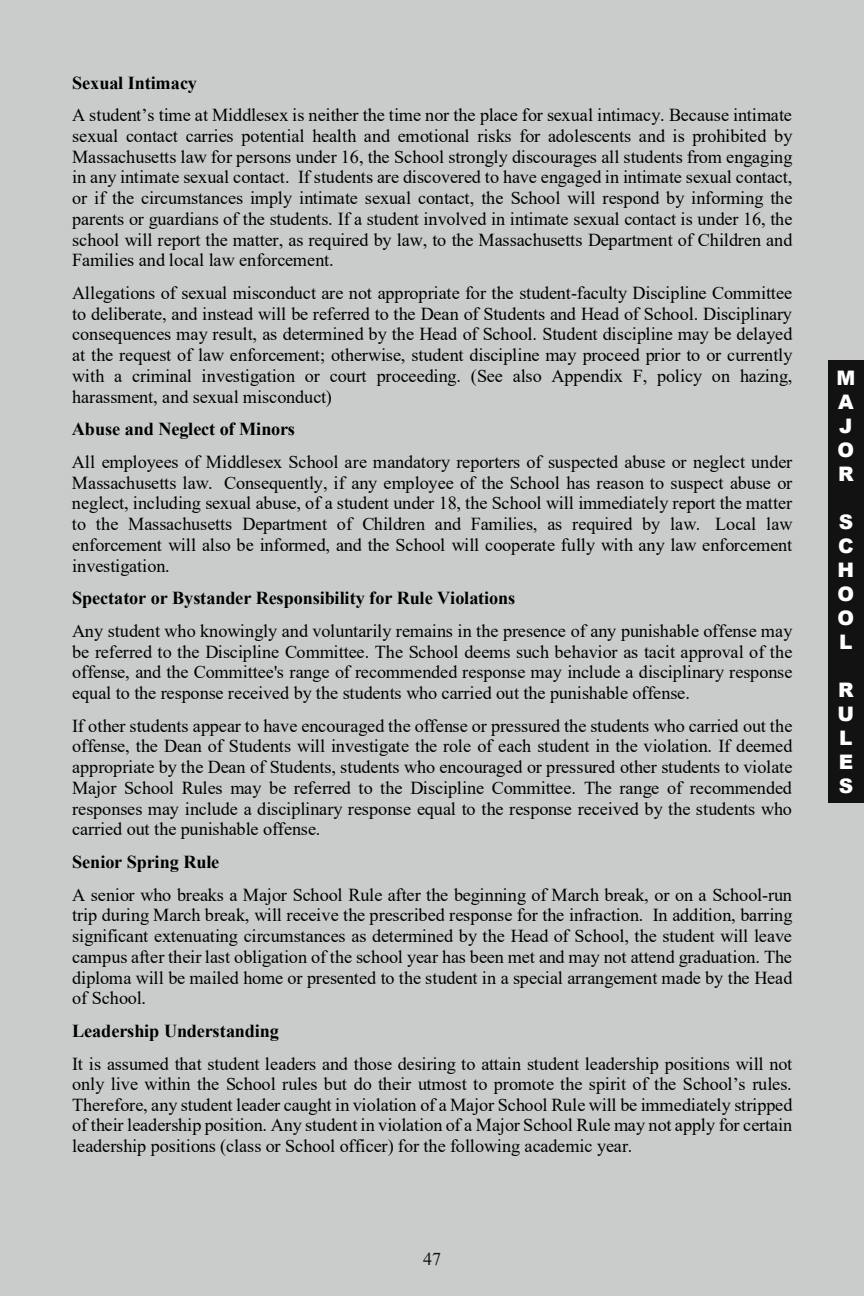
<style>
.page{position:relative;width:864px;height:1296px;background:#c9cccb}
.page>*{position:absolute;margin:0;border:0;box-sizing:border-box;transform-origin:0 0}
.t1{font:22px "Times New Roman";color:#000}
.t2{font:900 20px/24px "Arial";color:#fff;text-align:justify}
.t3{font:18.2px/20.8px "Times New Roman";color:#000;text-align:justify}
.t4{font:700 18.2px "Times New Roman";letter-spacing:-.005em;color:#000}
.t5{font:18px "Times New Roman";color:#121212}
</style>
<div class="page">
<div style="left:828px;top:360px;width:36px;height:443px;background:#121212"></div>
<p class="t4" style="left:72px;top:70px;width:126px">Sexual Intimacy</p>
<p class="t3" style="left:72px;top:104px;width:722px">A student’s time at Middlesex is neither the time nor the place for sexual intimacy. Because intimate sexual contact carries potential health and emotional risks for adolescents and is prohibited by Massachusetts law for persons under 16, the School strongly discourages all students from engaging in any intimate sexual contact. If students are discovered to have engaged in intimate sexual contact, or if the circumstances imply intimate sexual contact, the School will respond by informing the parents or guardians of the students. If a student involved in intimate sexual contact is under 16, the school will report the matter, as required by law, to the Massachusetts Department of Children and Families and local law enforcement.</p>
<p class="t3" style="left:72px;top:282px;width:722px">Allegations of sexual misconduct are not appropriate for the student-faculty Discipline Committee to deliberate, and instead will be referred to the Dean of Students and Head of School. Disciplinary consequences may result, as determined by the Head of School. Student discipline may be delayed at the request of law enforcement; otherwise, student discipline may proceed prior to or currently with a criminal investigation or court proceeding. (See also Appendix F, policy on hazing, harassment, and sexual misconduct)</p>
<p class="t4" style="left:72px;top:416px;width:225px">Abuse and Neglect of Minors</p>
<p class="t3" style="left:72px;top:451px;width:722px">All employees of Middlesex School are mandatory reporters of suspected abuse or neglect under Massachusetts law. Consequently, if any employee of the School has reason to suspect abuse or neglect, including sexual abuse, of a student under 18, the School will immediately report the matter to the Massachusetts Department of Children and Families, as required by law. Local law enforcement will also be informed, and the School will cooperate fully with any law enforcement investigation.</p>
<p class="t4" style="left:72px;top:585px;width:445px">Spectator or Bystander Responsibility for Rule Violations</p>
<p class="t3" style="left:72px;top:620px;width:722px">Any student who knowingly and voluntarily remains in the presence of any punishable offense may be referred to the Discipline Committee. The School deems such behavior as tacit approval of the offense, and the Committee's range of recommended response may include a disciplinary response equal to the response received by the students who carried out the punishable offense.</p>
<p class="t3" style="left:72px;top:715px;width:722px">If other students appear to have encouraged the offense or pressured the students who carried out the offense, the Dean of Students will investigate the role of each student in the violation. If deemed appropriate by the Dean of Students, students who encouraged or pressured other students to violate Major School Rules may be referred to the Discipline Committee. The range of recommended responses may include a disciplinary response equal to the response received by the students who carried out the punishable offense.</p>
<p class="t4" style="left:72px;top:849px;width:149px">Senior Spring Rule</p>
<p class="t3" style="left:72px;top:884px;width:722px">A senior who breaks a Major School Rule after the beginning of March break, or on a School-run trip during March break, will receive the prescribed response for the infraction. In addition, barring significant extenuating circumstances as determined by the Head of School, the student will leave campus after their last obligation of the school year has been met and may not attend graduation. The diploma will be mailed home or presented to the student in a special arrangement made by the Head of School.</p>
<p class="t4" style="left:72px;top:1018px;width:208px">Leadership Understanding</p>
<p class="t3" style="left:72px;top:1053px;width:722px">It is assumed that student leaders and those desiring to attain student leadership positions will not only live within the School rules but do their utmost to promote the spirit of the School’s rules.<br>Therefore, any student leader caught in violation of a Major School Rule will be immediately stripped of their leadership position. Any student in violation of a Major School Rule may not apply for certain leadership positions (class or School officer) for the following academic year.</p>
<p class="t1" style="left:421px;top:1243px;width:24px">45</p>
<p class="t5" style="left:423px;top:1246px;width:19px">47</p>
<p class="t2" style="left:837px;top:365px;width:20px;text-align:left">M<br>A<br>J<br>O<br>R</p>
<p class="t2" style="left:838px;top:509px;width:18px">S C H O O L</p>
<p class="t2" style="left:838px;top:677px;width:18px">R U L E S</p>
</div>
